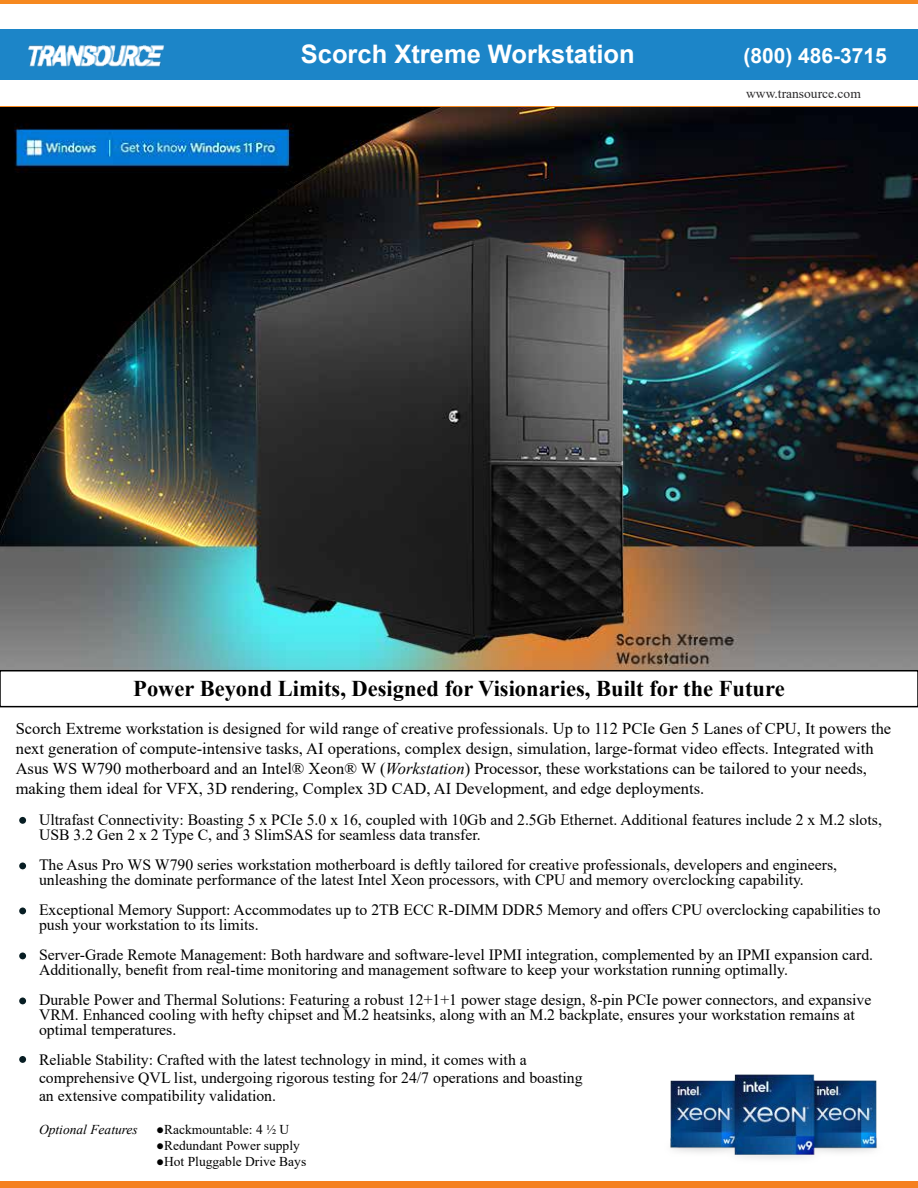
<style>
.page{position:relative;width:918px;height:1188px;background:#fff}
.page>*{position:absolute;margin:0;border:0;box-sizing:border-box;transform-origin:0 0}
.t1{font:700 25.5px "Arial";color:#fff}
.t2{font:700 22.5px "Times New Roman";color:#000}
.t3{font:700 21px "Arial";color:#fff}
.t4{font:16.5px/19.8px "Times New Roman";color:#000}
.t5{font:15.75px/15px "Times New Roman";color:#000}
.t6{font:13.5px "Times New Roman";color:#000}
.t7{font:13.5px "Times New Roman";color:#292829}
.t8{font:italic 13.5px "Times New Roman";color:#000}
.s1{font-style:italic}
</style>
<div class="page">
<hr style="left:0;top:0;width:918px;height:3px;background:#f68920">
<div style="left:0;top:1182px;width:918px;height:6px;background:#f58020"></div>
<svg style="left:0;top:106px;width:918px;height:2px;background:#824a15"></svg>
<img style="left:639px;top:1074px;width:269px;height:108px">
<img style="left:0;top:108px;width:918px;height:562px">
<div style="left:0;top:670px;width:918px;height:37px;border:2px solid #000"></div>
<div style="left:18px;top:816px;width:9px;height:9px;background:#071d23;border-radius:50%"></div>
<div style="left:18px;top:815px;width:10px;height:10px;border:2px solid #fff;border-radius:50%"></div>
<div style="left:18px;top:862px;width:9px;height:8px;background:#071d23;border-radius:50%"></div>
<div style="left:18px;top:861px;width:10px;height:10px;border:2px solid #fff;border-radius:50%"></div>
<div style="left:18px;top:907px;width:9px;height:8px;background:#071d23;border-radius:50%"></div>
<div style="left:18px;top:906px;width:10px;height:10px;border:2px solid #fff;border-radius:50%"></div>
<div style="left:18px;top:952px;width:9px;height:8px;background:#071d23;border-radius:50%"></div>
<div style="left:18px;top:951px;width:10px;height:10px;border:2px solid #fff;border-radius:50%"></div>
<div style="left:18px;top:997px;width:9px;height:8px;background:#071d23;border-radius:50%"></div>
<div style="left:18px;top:996px;width:10px;height:10px;border:2px solid #fff;border-radius:50%"></div>
<div style="left:18px;top:1055px;width:9px;height:9px;background:#071d23;border-radius:50%"></div>
<div style="left:18px;top:1054px;width:10px;height:10px;border:2px solid #fff;border-radius:50%"></div>
<div style="left:0;top:30px;width:918px;height:50px;background:#1c85c8"></div>
<img style="left:28px;top:45px;width:137px;height:22px">
<h1 class="t1" style="left:301px;top:36px;width:335px">Scorch Xtreme Workstation</h1>
<h3 class="t3" style="left:743px;top:40px;width:145px">(800) 486-3715</h3>
<p class="t7" style="left:746px;top:84px;width:116px">www.transource.com</p>
<h2 class="t2" style="left:133px;top:673px;width:653px">Power Beyond Limits, Designed for Visionaries, Built for the Future</h2>
<p class="t4" style="left:16px;top:718px;width:877px">Scorch Extreme workstation is designed for wild range of creative professionals. Up to 112 PCIe Gen 5 Lanes of CPU, It powers the next generation of compute-intensive tasks, AI operations, complex design, simulation, large-format video effects. Integrated with Asus WS W790 motherboard and an Intel® Xeon® W (<span class="s1">Workstation</span>) Processor, these workstations can be tailored to your needs, making them ideal for VFX, 3D rendering, Complex 3D CAD, AI Development, and edge deployments.</p>
<p class="t5" style="left:39px;top:812px;width:844px">Ultrafast Connectivity: Boasting 5 x PCIe 5.0 x 16, coupled with 10Gb and 2.5Gb Ethernet. Additional features include 2 x M.2 slots,<br>USB 3.2 Gen 2 x 2 Type C, and 3 SlimSAS for seamless data transfer.</p>
<p class="t5" style="left:39px;top:857px;width:800px">The Asus Pro WS W790 series workstation motherboard is deftly tailored for creative professionals, developers and engineers, unleashing the dominate performance of the latest Intel Xeon processors, with CPU and memory overclocking capability.</p>
<p class="t5" style="left:39px;top:902px;width:843px">Exceptional Memory Support: Accommodates up to 2TB ECC R-DIMM DDR5 Memory and offers CPU overclocking capabilities to push your workstation to its limits.</p>
<p class="t5" style="left:39px;top:947px;width:836px">Server-Grade Remote Management: Both hardware and software-level IPMI integration, complemented by an IPMI expansion card.<br>Additionally, benefit from real-time monitoring and management software to keep your workstation running optimally.</p>
<p class="t5" style="left:39px;top:992px;width:834px">Durable Power and Thermal Solutions: Featuring a robust 12+1+1 power stage design, 8-pin PCIe power connectors, and expansive<br>VRM. Enhanced cooling with hefty chipset and M.2 heatsinks, along with an M.2 backplate, ensures your workstation remains at optimal temperatures.</p>
<p class="t5" style="left:39px;top:1051px;width:545px;line-height:18px">Reliable Stability: Crafted with the latest technology in mind, it comes with a comprehensive QVL list, undergoing rigorous testing for 24/7 operations and boasting an extensive compatibility validation.</p>
<p class="t8" style="left:39px;top:1120px;width:100px">Optional Features</p>
<p class="t6" style="left:156px;top:1120px;width:135px">●Rackmountable: 4 ½ U</p>
<p class="t6" style="left:156px;top:1136px;width:145px">●Redundant Power supply</p>
<p class="t6" style="left:156px;top:1152px;width:152px">●Hot Pluggable Drive Bays</p>
</div>
